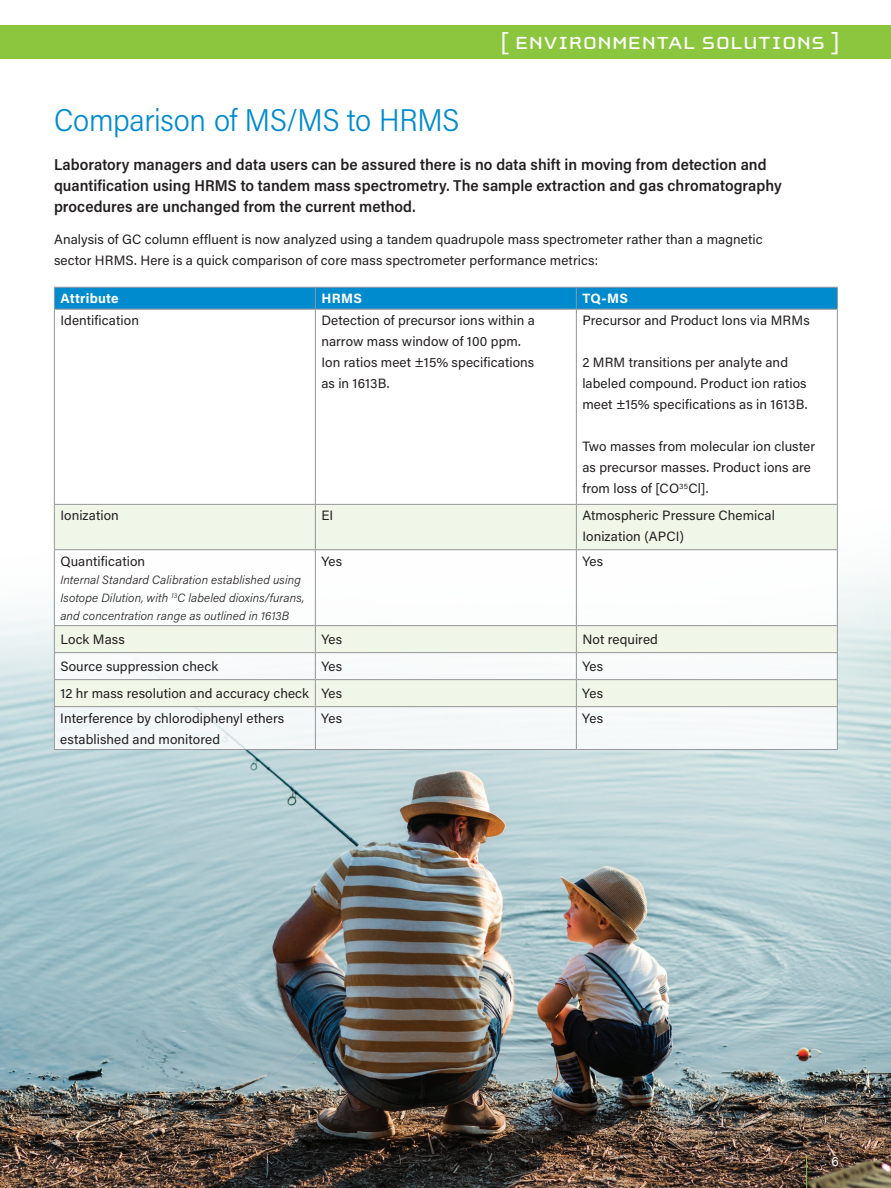
<style>
.page{position:relative;width:891px;height:1188px;background:#fff}
.page>*{position:absolute;margin:0;border:0;box-sizing:border-box;transform-origin:0 0}
.t1{font:300 31.5px "Acumin Pro Semi Cond";letter-spacing:-.005em;color:#008bcf}
.t2{font:25.5px "Cholla Unicase";letter-spacing:.015em;color:#fff;scale:1.1 1}
.t3{font:600 15.75px/21px "Acumin Pro Semi Cond";color:#231f20}
.t4{font:13.5px/21px "Acumin Pro";letter-spacing:.005em;color:#231f20}
.t5{font:700 13.5px "Acumin Pro";letter-spacing:.02em;color:#fff}
.t6{font:13.5px "Acumin Pro";color:#fff}
.t7{font:italic 300 12px/18px "Acumin Pro";letter-spacing:.01em;color:#231f20}
</style>
<div class="page">
<div style="left:0;top:26px;width:891px;height:33px;background:#8bc63e"></div>
<img style="left:0;top:485px;width:891px;height:703px">
<div style="left:55px;top:309px;width:783px;height:441px;background:#fff"></div>
<hr style="left:806px;top:1155px;width:1px;height:33px;background:#8bc63e">
<svg style="left:55px;top:505px;width:782px;height:201px"></svg>
<svg style="left:54px;top:287px;width:784px;height:22px;background:#088bcc"></svg>
<hr style="left:54px;top:309px;width:261px;height:1px;background:#939598">
<hr style="left:54px;top:310px;width:1px;height:194px;background:#939598">
<hr style="left:315px;top:309px;width:261px;height:1px;background:#939598">
<hr style="left:315px;top:310px;width:1px;height:194px;background:#939598">
<hr style="left:576px;top:309px;width:262px;height:1px;background:#939598">
<hr style="left:576px;top:310px;width:1px;height:194px;background:#939598">
<hr style="left:837px;top:310px;width:1px;height:194px;background:#939598">
<hr style="left:54px;top:504px;width:261px;height:1px;background:#939598">
<hr style="left:54px;top:505px;width:1px;height:44px;background:#939598">
<hr style="left:315px;top:504px;width:261px;height:1px;background:#939598">
<hr style="left:315px;top:505px;width:1px;height:44px;background:#939598">
<hr style="left:576px;top:504px;width:262px;height:1px;background:#939598">
<hr style="left:576px;top:505px;width:1px;height:44px;background:#939598">
<hr style="left:837px;top:505px;width:1px;height:44px;background:#939598">
<hr style="left:54px;top:549px;width:261px;height:1px;background:#939598">
<hr style="left:54px;top:550px;width:1px;height:75px;background:#939598">
<hr style="left:315px;top:549px;width:261px;height:1px;background:#939598">
<hr style="left:315px;top:550px;width:1px;height:75px;background:#939598">
<hr style="left:576px;top:549px;width:262px;height:1px;background:#939598">
<hr style="left:576px;top:550px;width:1px;height:75px;background:#939598">
<hr style="left:837px;top:550px;width:1px;height:75px;background:#939598">
<hr style="left:54px;top:707px;width:1px;height:42px;background:#939598">
<hr style="left:315px;top:707px;width:1px;height:42px;background:#939598">
<hr style="left:576px;top:707px;width:1px;height:42px;background:#939598">
<hr style="left:837px;top:707px;width:1px;height:42px;background:#939598">
<hr style="left:54px;top:749px;width:261px;height:1px;background:#939598">
<hr style="left:315px;top:749px;width:261px;height:1px;background:#939598">
<hr style="left:576px;top:749px;width:262px;height:1px;background:#939598">
<hr style="left:54px;top:625px;width:261px;height:1px;background:#939598">
<hr style="left:54px;top:652px;width:261px;height:1px;background:#939598">
<hr style="left:315px;top:625px;width:261px;height:1px;background:#939598">
<hr style="left:315px;top:652px;width:261px;height:1px;background:#939598">
<hr style="left:576px;top:625px;width:262px;height:1px;background:#939598">
<hr style="left:576px;top:652px;width:262px;height:1px;background:#939598">
<hr style="left:54px;top:679px;width:261px;height:1px;background:#939598">
<svg style="left:54px;top:626px;width:1px;height:80px"></svg>
<hr style="left:54px;top:706px;width:261px;height:1px;background:#939598">
<hr style="left:315px;top:679px;width:261px;height:1px;background:#939598">
<svg style="left:315px;top:626px;width:1px;height:80px"></svg>
<hr style="left:315px;top:706px;width:261px;height:1px;background:#939598">
<hr style="left:576px;top:679px;width:262px;height:1px;background:#939598">
<svg style="left:576px;top:626px;width:1px;height:80px"></svg>
<svg style="left:837px;top:626px;width:1px;height:80px"></svg>
<hr style="left:576px;top:706px;width:262px;height:1px;background:#939598">
<h2 class="t2" style="left:500px;top:30px;width:310px">[ ENVIRONMENTAL SOLUTIONS ]</h2>
<h1 class="t1" style="left:54px;top:98px;width:407px">Comparison of MS/MS to HRMS</h1>
<p class="t3" style="left:54px;top:153px;width:729px">Laboratory managers and data users can be assured there is no data shift in moving from detection and quantification using HRMS to tandem mass spectrometry. The sample extraction and gas chromatography procedures are unchanged from the current method.</p>
<p class="t4" style="left:54px;top:229px;width:710px">Analysis of GC column effluent is now analyzed using a tandem quadrupole mass spectrometer rather than a magnetic sector HRMS. Here is a quick comparison of core mass spectrometer performance metrics:</p>
<p class="t5" style="left:60px;top:289px;width:60px">Attribute</p>
<p class="t5" style="left:321px;top:289px;width:42px">HRMS</p>
<p class="t5" style="left:582px;top:289px;width:47px">TQ-MS</p>
<p class="t4" style="left:60px;top:309px;width:80px">Identification</p>
<p class="t4" style="left:321px;top:309px;width:215px">Detection of precursor ions within a narrow mass window of 100 ppm.<br>Ion ratios meet ±15% specifications as in 1613B.</p>
<p class="t4" style="left:582px;top:309px;width:229px">Precursor and Product Ions via MRMs</p>
<p class="t4" style="left:582px;top:351px;width:227px">2 MRM transitions per analyte and labeled compound. Product ion ratios meet ±15% specifications as in 1613B.</p>
<p class="t4" style="left:582px;top:435px;width:234px">Two masses from molecular ion cluster as precursor masses. Product ions are from loss of [CO<sup>35</sup>Cl].</p>
<p class="t4" style="left:60px;top:505px;width:60px">Ionization</p>
<p class="t4" style="left:321px;top:505px;width:13px">EI</p>
<p class="t4" style="left:582px;top:505px;width:194px">Atmospheric Pressure Chemical<br>Ionization (APCI)</p>
<p class="t4" style="left:60px;top:550px;width:86px">Quantification</p>
<p class="t7" style="left:60px;top:570px;width:245px">Internal Standard Calibration established using<br>Isotope Dilution, with <sup>13</sup>C labeled dioxins/furans, and concentration range as outlined in 1613B</p>
<p class="t4" style="left:321px;top:550px;width:22px">Yes</p>
<p class="t4" style="left:582px;top:550px;width:22px">Yes</p>
<p class="t4" style="left:60px;top:628px;width:66px">Lock Mass</p>
<p class="t4" style="left:321px;top:628px;width:22px">Yes</p>
<p class="t4" style="left:582px;top:628px;width:77px">Not required</p>
<p class="t4" style="left:60px;top:655px;width:159px">Source suppression check</p>
<p class="t4" style="left:321px;top:655px;width:22px">Yes</p>
<p class="t4" style="left:582px;top:655px;width:22px">Yes</p>
<p class="t4" style="left:60px;top:682px;width:283px">12 hr mass resolution and accuracy check Yes</p>
<p class="t4" style="left:582px;top:682px;width:22px">Yes</p>
<p class="t4" style="left:60px;top:707px;width:226px">Interference by chlorodiphenyl ethers established and monitored</p>
<p class="t4" style="left:321px;top:707px;width:22px">Yes</p>
<p class="t4" style="left:582px;top:707px;width:22px">Yes</p>
<p class="t6" style="left:832px;top:1151px;width:9px">6</p>
</div>
